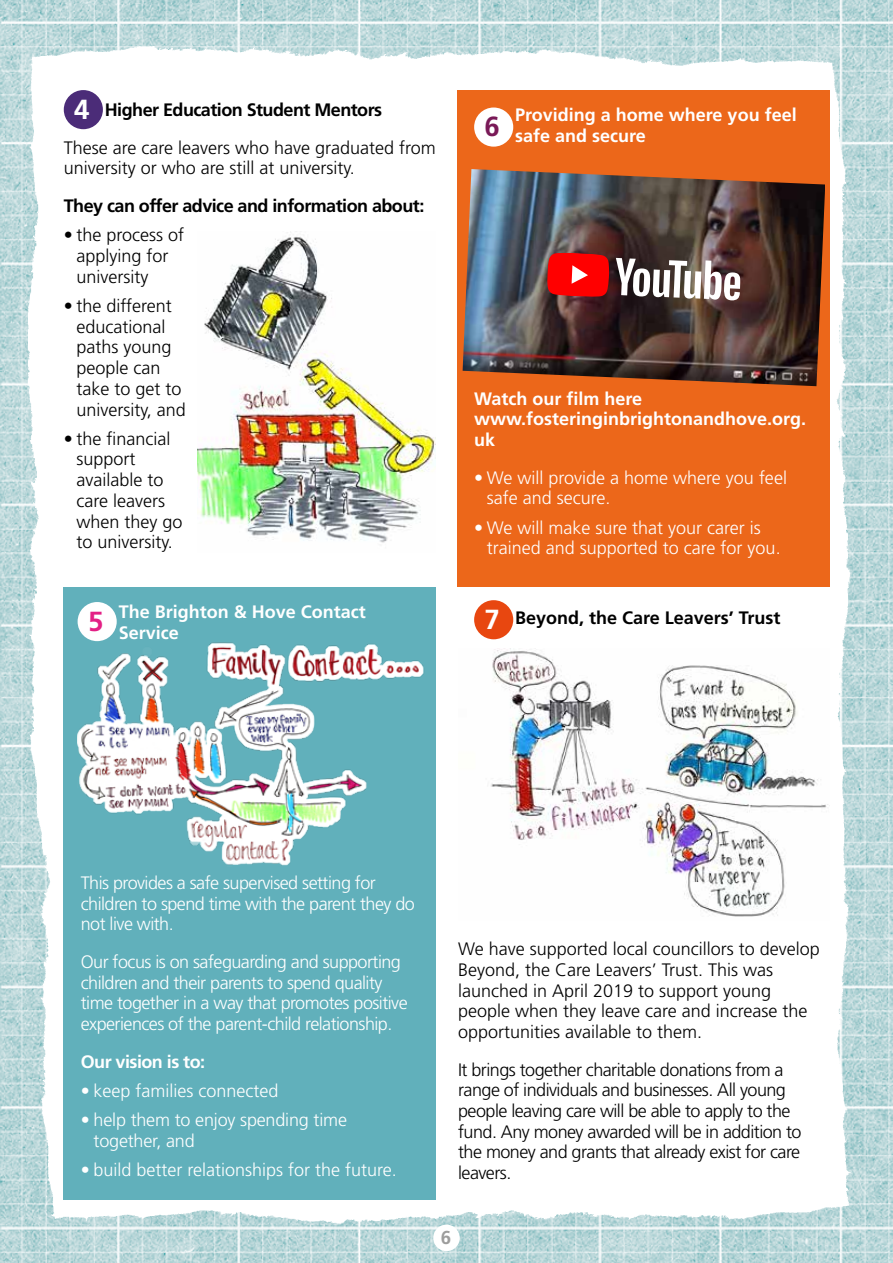
<style>
.page{position:relative;width:893px;height:1263px;background:#fff}
.page>*{position:absolute;margin:0;border:0;box-sizing:border-box;transform-origin:0 0}
.t1{font:700 27.6px "Frutiger";color:#fff}
.t2{font:700 27.6px "Frutiger";color:#e32085}
.t3{font:700 27.6px "Frutiger";color:#791957}
.t4{font:700 18.75px "Frutiger";color:#9d9d9c}
.t5{font:300 18px/20.7px "Frutiger";color:#000}
.t6{font:300 18px/20.7px "Frutiger";letter-spacing:-.03em;color:#fff}
.t7{font:300 18px/20.7px "Frutiger";letter-spacing:-.03em;color:#000}
.t8{font:300 18px/20.7px "Frutiger";color:#fff}
.t9{font:700 18px/20.7px "Frutiger";color:#fff}
.t10{font:700 18px "Frutiger";letter-spacing:-.03em;color:#000}
.t11{font:300 18px/20.7px "Frutiger";letter-spacing:-.01em;color:#fff}
.t12{font:700 18px "Frutiger";color:#000}
.t13{font:700 18px "Frutiger";letter-spacing:-.03em;color:#fff}
</style>
<div class="page">
<img style="left:0;top:0;width:893px;height:1263px">
<img style="left:29px;top:47px;width:827px;height:1176px">
<img style="left:198px;top:232px;width:238px;height:321px">
<div style="left:64px;top:90px;width:39px;height:39px;background:#4b2c78;border-radius:50%"></div>
<div style="left:64px;top:587px;width:372px;height:612px;background:#61b0bb"></div>
<div style="left:457px;top:90px;width:372px;height:497px;background:#ec671a"></div>
<img style="left:78px;top:635px;width:346px;height:231px">
<div style="left:78px;top:602px;width:39px;height:39px;background:#fff;border-radius:50%"></div>
<div style="left:474px;top:108px;width:39px;height:39px;background:#fff;border-radius:50%"></div>
<img style="left:463px;top:169px;width:362px;height:217px">
<svg style="left:547px;top:252px;width:62px;height:45px;background:#ec1414"></svg>
<svg style="left:616px;top:258px;width:124px;height:42px;background:#9a908e"></svg>
<img style="left:458px;top:649px;width:371px;height:272px">
<div style="left:474px;top:600px;width:39px;height:39px;background:#e84710;border-radius:50%"></div>
<div style="left:433px;top:1224px;width:27px;height:27px;background:#fff;border-radius:50%"></div>
<h1 class="t1" style="left:74px;top:93px;width:17px">4</h1>
<p class="t10" style="left:105px;top:99px;width:279px">Higher Education Student Mentors</p>
<p class="t5" style="left:64px;top:137px;width:374px">These are care leavers who have graduated from university or who are still at university.</p>
<p class="t10" style="left:64px;top:195px;width:362px">They can offer advice and information about:</p>
<p class="t5" style="left:77px;top:225px;width:109px;text-indent:-13px">• the process of applying for university</p>
<p class="t5" style="left:77px;top:295px;width:111px;text-indent:-13px">• the different educational paths young people can take to get to university, and</p>
<p class="t5" style="left:77px;top:428px;width:108px;text-indent:-13px">• the financial support available to care leavers when they go to university.</p>
<h1 class="t3" style="left:485px;top:110px;width:17px">6</h1>
<p class="t9" style="left:515px;top:104px;width:283px">Providing a home where you feel safe and secure</p>
<p class="t9" style="left:474px;top:388px;width:334px">Watch our film here www.fosteringinbrightonandhove.org. uk</p>
<p class="t8" style="left:487px;top:467px;width:302px;text-indent:-13px">• We will provide a home where you feel safe and secure.</p>
<p class="t8" style="left:487px;top:517px;width:295px;text-indent:-13px">• We will make sure that your carer is trained and supported to care for you.</p>
<h1 class="t2" style="left:88px;top:605px;width:17px">5</h1>
<p class="t9" style="left:119px;top:601px;width:249px">The Brighton &amp; Hove Contact<br>Service</p>
<h1 class="t1" style="left:485px;top:603px;width:17px">7</h1>
<p class="t12" style="left:515px;top:607px;width:267px">Beyond, the Care Leavers’ Trust</p>
<p class="t6" style="left:81px;top:872px;width:336px">This provides a safe supervised setting for children to spend time with the parent they do not live with.</p>
<p class="t6" style="left:81px;top:951px;width:328px">Our focus is on safeguarding and supporting children and their parents to spend quality time together in a way that promotes positive experiences of the parent-child relationship.</p>
<p class="t13" style="left:81px;top:1051px;width:126px">Our vision is to:</p>
<p class="t8" style="left:81px;top:1080px;width:199px">• keep families connected</p>
<p class="t11" style="left:94px;top:1109px;width:255px;text-indent:-13px">• help them to enjoy spending time together, and</p>
<p class="t8" style="left:81px;top:1159px;width:318px">• build better relationships for the future.</p>
<p class="t5" style="left:458px;top:938px;width:363px">We have supported local councillors to develop Beyond, the Care Leavers’ Trust. This was launched in April 2019 to support young people when they leave care and increase the opportunities available to them.</p>
<p class="t7" style="left:458px;top:1059px;width:345px">It brings together charitable donations from a range of individuals and businesses. All young people leaving care will be able to apply to the fund. Any money awarded will be in addition to the money and grants that already exist for care leavers.</p>
<p class="t4" style="left:441px;top:1226px;width:12px">6</p>
</div>
